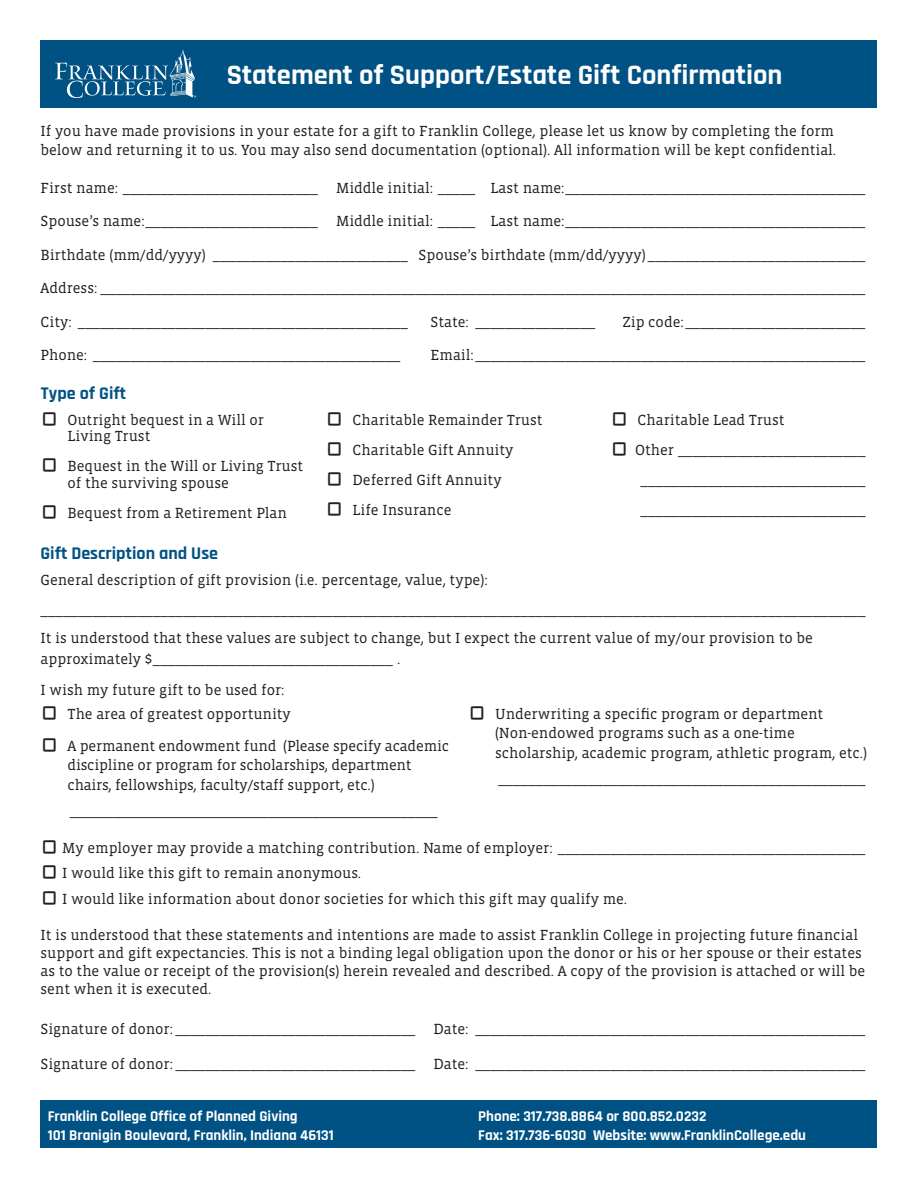
<style>
.page{position:relative;width:918px;height:1188px;background:#fff}
.page>*{position:absolute;margin:0;border:0;box-sizing:border-box;transform-origin:0 0}
.t1{font:700 28.5px "Rajdhani";color:#fff}
.subhead{font:700 18px "Rajdhani";color:#005284}
.form{font:15px/18px "Vista Slab OTCE";color:#231f20}
._3-column_list{font:15px/19.5px "Vista Slab OTCE";color:#231f20}
.t2{font:700 15px "Rajdhani";color:#fff}
.s1{font-size:27px}
</style>
<div class="page">
<div style="left:40px;top:40px;width:838px;height:68px;background:#005284"></div>
<div style="left:40px;top:1101px;width:838px;height:47px;background:#005284"></div>
<svg style="left:55px;top:50px;width:141px;height:48px"></svg>
<p class="t1" style="left:227px;top:57px;width:557px">Statement of Support/Estate Gift Confirmation</p>
<p class="form" style="left:40px;top:121px;width:797px;line-height:19.5px">If you have made provisions in your estate for a gift to Franklin College, please let us know by completing the form below and returning it to us. You may also send documentation (optional). All information will be kept confidential.</p>
<p class="form" style="left:40px;top:179px;width:826px">First name: __________________________ Middle initial: _____ Last name:________________________________________</p>
<p class="form" style="left:40px;top:212px;width:826px">Spouse’s name:_______________________ Middle initial: _____ Last name:________________________________________</p>
<p class="form" style="left:40px;top:246px;width:826px">Birthdate (mm/dd/yyyy) __________________________ Spouse’s birthdate (mm/dd/yyyy) _____________________________</p>
<p class="form" style="left:40px;top:279px;width:826px">Address: ______________________________________________________________________________________________________</p>
<p class="form" style="left:40px;top:313px;width:369px">City: ____________________________________________</p>
<p class="form" style="left:430px;top:313px;width:166px">State: ________________</p>
<p class="form" style="left:622px;top:313px;width:245px">Zip code:________________________</p>
<p class="form" style="left:40px;top:346px;width:361px">Phone: _________________________________________</p>
<p class="form" style="left:430px;top:346px;width:436px">Email:____________________________________________________</p>
<p class="subhead" style="left:41px;top:382px;width:87px">Type of Gift</p>
<p class="_3-column_list" style="left:68px;top:411px;width:198px;line-height:16.5px;text-indent:-27px"><span class="s1">L</span> Outright bequest in a Will or<br>Living Trust</p>
<p class="_3-column_list" style="left:68px;top:458px;width:237px;line-height:16.5px;text-indent:-27px"><span class="s1">L</span> Bequest in the Will or Living Trust of the surviving spouse</p>
<p class="_3-column_list" style="left:40px;top:503px;width:248px"><span class="s1">L</span> Bequest from a Retirement Plan</p>
<p class="_3-column_list" style="left:326px;top:410px;width:219px"><span class="s1">L</span> Charitable Remainder Trust</p>
<p class="_3-column_list" style="left:326px;top:440px;width:189px"><span class="s1">L</span> Charitable Gift Annuity</p>
<p class="_3-column_list" style="left:326px;top:470px;width:178px"><span class="s1">L</span> Deferred Gift Annuity</p>
<p class="_3-column_list" style="left:326px;top:500px;width:127px"><span class="s1">L</span> Life Insurance</p>
<p class="_3-column_list" style="left:610px;top:410px;width:176px"><span class="s1">L</span> Charitable Lead Trust</p>
<p class="_3-column_list" style="left:610px;top:440px;width:257px"><span class="s1">L</span> Other _________________________</p>
<p class="_3-column_list" style="left:640px;top:470px;width:226px">______________________________</p>
<p class="_3-column_list" style="left:640px;top:500px;width:226px">______________________________</p>
<p class="subhead" style="left:40px;top:542px;width:179px">Gift Description and Use</p>
<p class="form" style="left:40px;top:571px;width:449px">General description of gift provision (i.e. percentage, value, type):</p>
<p class="form" style="left:40px;top:601px;width:826px">______________________________________________________________________________________________________________</p>
<p class="_3-column_list" style="left:40px;top:628px;width:774px;line-height:21px">It is understood that these values are subject to change, but I expect the current value of my/our provision to be approximately $________________________________ .</p>
<p class="form" style="left:40px;top:681px;width:246px">I wish my future gift to be used for:</p>
<p class="_3-column_list" style="left:40px;top:704px;width:252px"><span class="s1">L</span> The area of greatest opportunity</p>
<p class="_3-column_list" style="left:68px;top:736px;width:383px;text-indent:-27px"><span class="s1">L</span> A permanent endowment fund (Please specify academic discipline or program for scholarships, department chairs, fellowships, faculty/staff support, etc.)</p>
<p class="_3-column_list" style="left:70px;top:801px;width:369px">__________________________________________________</p>
<p class="_3-column_list" style="left:495px;top:704px;width:374px;text-indent:-27px"><span class="s1">L</span> Underwriting a specific program or department (Non-endowed programs such as a one-time scholarship, academic program, athletic program, etc.)</p>
<p class="_3-column_list" style="left:498px;top:769px;width:369px">_________________________________________________</p>
<p class="form" style="left:40px;top:838px;width:826px"><span class="s1">L</span> My employer may provide a matching contribution. Name of employer: _________________________________________</p>
<p class="form" style="left:40px;top:864px;width:322px"><span class="s1">L</span> I would like this gift to remain anonymous.</p>
<p class="form" style="left:40px;top:889px;width:588px"><span class="s1">L</span> I would like information about donor societies for which this gift may qualify me.</p>
<p class="form" style="left:40px;top:925px;width:826px">It is understood that these statements and intentions are made to assist Franklin College in projecting future financial support and gift expectancies. This is not a binding legal obligation upon the donor or his or her spouse or their estates as to the value or receipt of the provision(s) herein revealed and described. A copy of the provision is attached or will be sent when it is executed.</p>
<p class="form" style="left:40px;top:1020px;width:826px">Signature of donor: ________________________________ Date: ____________________________________________________</p>
<p class="form" style="left:40px;top:1054px;width:826px">Signature of donor: ________________________________ Date: ____________________________________________________</p>
<p class="t2" style="left:48px;top:1107px;width:251px">Franklin College Office of Planned Giving</p>
<p class="t2" style="left:48px;top:1126px;width:288px">101 Branigin Boulevard, Franklin, Indiana 46131</p>
<p class="t2" style="left:478px;top:1107px;width:230px">Phone: 317.738.8864 or 800.852.0232</p>
<p class="t2" style="left:478px;top:1126px;width:329px">Fax: 317.736-6030 Website: www.FranklinCollege.edu</p>
</div>
